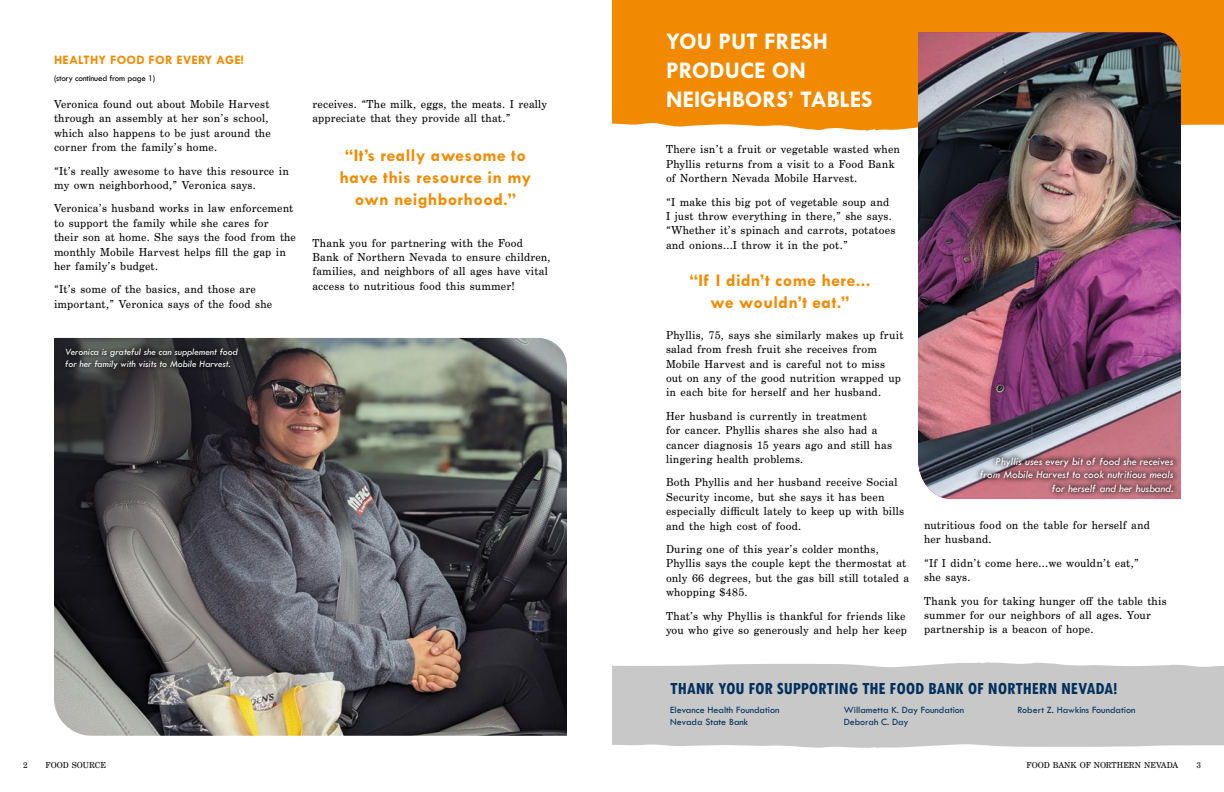
<style>
.page{position:relative;width:1224px;height:792px;background:#fff}
.page>*{position:absolute;margin:0;border:0;box-sizing:border-box;transform-origin:0 0}
.t1{font:700 24px/28.8px "Tw Cen MT Std";color:#fff}
.t2{font:700 18px/21.6px "Tw Cen MT Std";letter-spacing:.02em;color:#f18a00;text-align:center}
.t3{font:700 condensed 18px "Tw Cen MT Std";color:#00305e}
.t4{font:700 13px "Tw Cen MT Std";letter-spacing:.02em;color:#f18a00}
.t5{font:12px/14.4px "Century Schoolbook Pro";letter-spacing:.02em;color:#000}
.t6{font:italic 11.2px/13.5px "Tw Cen MT Std";color:#fff;text-align:right}
.t7{font:10px/12px "Tw Cen MT Std";color:#00305e}
.t8{font:italic 10px/12px "Tw Cen MT Std";color:#fff}
.t9{font:9px "Century Schoolbook Pro";color:#000}
.t10{font:9px "Tw Cen MT Std";letter-spacing:-.02em;color:#000}
</style>
<div class="page">
<svg style="left:612px;top:662px;width:612px;height:36px;fill:#c8c8c8"></svg>
<div style="left:612px;top:698px;width:612px;height:50px;background:#c8c8c8"></div>
<img style="left:54px;top:338px;width:513px;height:398px">
<div style="left:612px;top:0;width:612px;height:131px;background:#f18a00"></div>
<svg style="left:61px;top:345px;width:181px;height:28px"></svg>
<img style="left:918px;top:32px;width:263px;height:467px">
<div style="left:974px;top:451px;width:205px;height:47px;background:#000;opacity:.75"></div>
<p class="t4" style="left:54px;top:53px;width:191px">HEALTHY FOOD FOR EVERY AGE!</p>
<p class="t10" style="left:54px;top:73px;width:103px">(story continued from page 1)</p>
<p class="t5" style="left:54px;top:97px;width:218px">Veronica found out about Mobile Harvest through an assembly at her son’s school, which also happens to be just around the corner from the family’s home.</p>
<p class="t5" style="left:54px;top:164px;width:236px">“It’s really awesome to have this resource in my own neighborhood,” Veronica says.</p>
<p class="t5" style="left:54px;top:201px;width:244px">Veronica’s husband works in law enforcement to support the family while she cares for<br>their son at home. She says the food from the monthly Mobile Harvest helps fill the gap in her family’s budget.</p>
<p class="t5" style="left:54px;top:282px;width:220px">“It’s some of the basics, and those are important,” Veronica says of the food she</p>
<p class="t8" style="left:65px;top:346px;width:174px">Veronica is grateful she can supplement food for her family with visits to Mobile Harvest.</p>
<p class="t5" style="left:312px;top:97px;width:236px">receives. “The milk, eggs, the meats. I really appreciate that they provide all that.”</p>
<h2 class="t2" style="left:340px;top:145px;width:193px">“It’s really awesome to have this resource in my own neighborhood.”</h2>
<p class="t5" style="left:312px;top:236px;width:240px">Thank you for partnering with the Food Bank of Northern Nevada to ensure children, families, and neighbors of all ages have vital access to nutritious food this summer!</p>
<h1 class="t1" style="left:666px;top:27px;width:208px">YOU PUT FRESH<br>PRODUCE ON<br>NEIGHBORS’ TABLES</h1>
<p class="t5" style="left:666px;top:142px;width:236px">There isn’t a fruit or vegetable wasted when<br>Phyllis returns from a visit to a Food Bank of Northern Nevada Mobile Harvest.</p>
<p class="t5" style="left:666px;top:195px;width:231px">“I make this big pot of vegetable soup and I just throw everything in there,” she says. “Whether it’s spinach and carrots, potatoes and onions...I throw it in the pot.”</p>
<h2 class="t2" style="left:689px;top:269px;width:183px">“If I didn’t come here... we wouldn’t eat.”</h2>
<p class="t5" style="left:666px;top:328px;width:239px">Phyllis, 75, says she similarly makes up fruit salad from fresh fruit she receives from Mobile Harvest and is careful not to miss out on any of the good nutrition wrapped up in each bite for herself and her husband.</p>
<p class="t5" style="left:666px;top:409px;width:228px">Her husband is currently in treatment<br>for cancer. Phyllis shares she also had a cancer diagnosis 15 years ago and still has lingering health problems.</p>
<p class="t5" style="left:666px;top:475px;width:240px">Both Phyllis and her husband receive Social Security income, but she says it has been especially difficult lately to keep up with bills and the high cost of food.</p>
<p class="t5" style="left:666px;top:542px;width:245px">During one of this year’s colder months, Phyllis says the couple kept the thermostat at only 66 degrees, but the gas bill still totaled a whopping $485.</p>
<p class="t5" style="left:666px;top:609px;width:243px">That’s why Phyllis is thankful for friends like you who give so generously and help her keep</p>
<p class="t6" style="left:980px;top:454px;width:195px">Phyllis uses every bit of food she receives from Mobile Harvest to cook nutritious meals for herself and her husband.</p>
<p class="t5" style="left:924px;top:518px;width:227px">nutritious food on the table for herself and her husband.</p>
<p class="t5" style="left:924px;top:556px;width:216px">“If I didn’t come here...we wouldn’t eat,” she says.</p>
<p class="t5" style="left:924px;top:594px;width:244px">Thank you for taking hunger off the table this summer for our neighbors of all ages. Your partnership is a beacon of hope.</p>
<h2 class="t3" style="left:670px;top:679px;width:449px">THANK YOU FOR SUPPORTING THE FOOD BANK OF NORTHERN NEVADA!</h2>
<p class="t7" style="left:670px;top:704px;width:111px">Elevance Health Foundation<br>Nevada State Bank</p>
<p class="t7" style="left:844px;top:704px;width:122px">Willametta K. Day Foundation<br>Deborah C. Day</p>
<p class="t7" style="left:1018px;top:704px;width:119px">Robert Z. Hawkins Foundation</p>
<p class="t9" style="left:23px;top:760px;width:6px">2</p>
<p class="t9" style="left:46px;top:760px;width:62px">FOOD SOURCE</p>
<p class="t9" style="left:1027px;top:760px;width:153px">FOOD BANK OF NORTHERN NEVADA</p>
<p class="t9" style="left:1196px;top:760px;width:6px">3</p>
</div>
